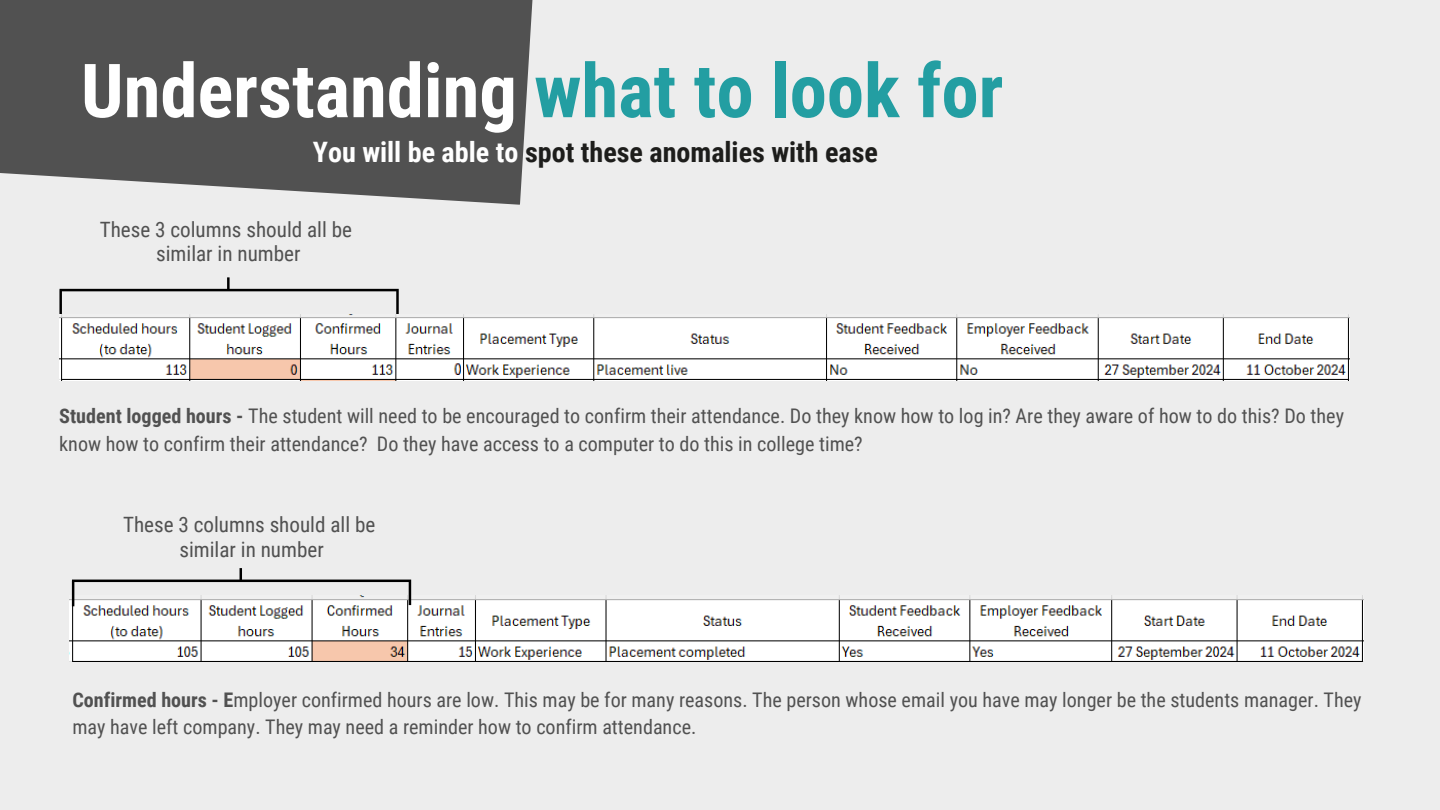
<style>
.page{position:relative;width:1440px;height:810px;background:#ededed}
.page>*{position:absolute;margin:0;border:0;box-sizing:border-box;transform-origin:0 0}
.t1{font:700 74.7px "Roboto Condensed";color:#fff}
.t2{font:700 28.1px "Roboto Condensed";color:#1d1d1b}
.t3{font:21.1px "Roboto Condensed";color:#515151}
.t4{font:20.1px/27.8px "Roboto Condensed";color:#515151}
.s1{color:#239ea2}
.s2{color:#fff}
.s3{font-weight:700}
</style>
<div class="page">
<svg style="left:0;top:0;width:533px;height:205px;fill:#515151"></svg>
<svg style="left:59px;top:277px;width:340px;height:37px"></svg>
<img style="left:59px;top:314px;width:1291px;height:66px">
<img style="left:437px;top:361px;width:23px;height:13px">
<img style="left:69px;top:595px;width:1294px;height:66px">
<svg style="left:72px;top:568px;width:339px;height:38px"></svg>
<p class="t1" style="left:81px;top:48px;width:924px">Understanding <span class="s1">what to look for</span></p>
<h1 class="t2" style="left:313px;top:136px;width:567px"><span class="s2">You will be able to</span> spot these anomalies with ease</h1>
<p class="t3" style="left:100px;top:217px;width:254px">These 3 columns should all be</p>
<p class="t3" style="left:156px;top:242px;width:146px">similar in number</p>
<h2 class="t4" style="left:59px;top:402px;width:1286px"><span class="s3">Student logged hours -</span> The student will need to be encouraged to confirm their attendance. Do they know how to log in? Are they aware of how to do this? Do they know how to confirm their attendance? Do they have access to a computer to do this in college time?</h2>
<p class="t3" style="left:123px;top:512px;width:254px">These 3 columns should all be</p>
<p class="t3" style="left:179px;top:537px;width:146px">similar in number</p>
<p class="t4" style="left:72px;top:686px;width:1291px"><span class="s3">Confirmed hours - E</span>mployer confirmed hours are low. This may be for many reasons. The person whose email you have may longer be the students manager. They may have left company. They may need a reminder how to confirm attendance.</p>
</div>
